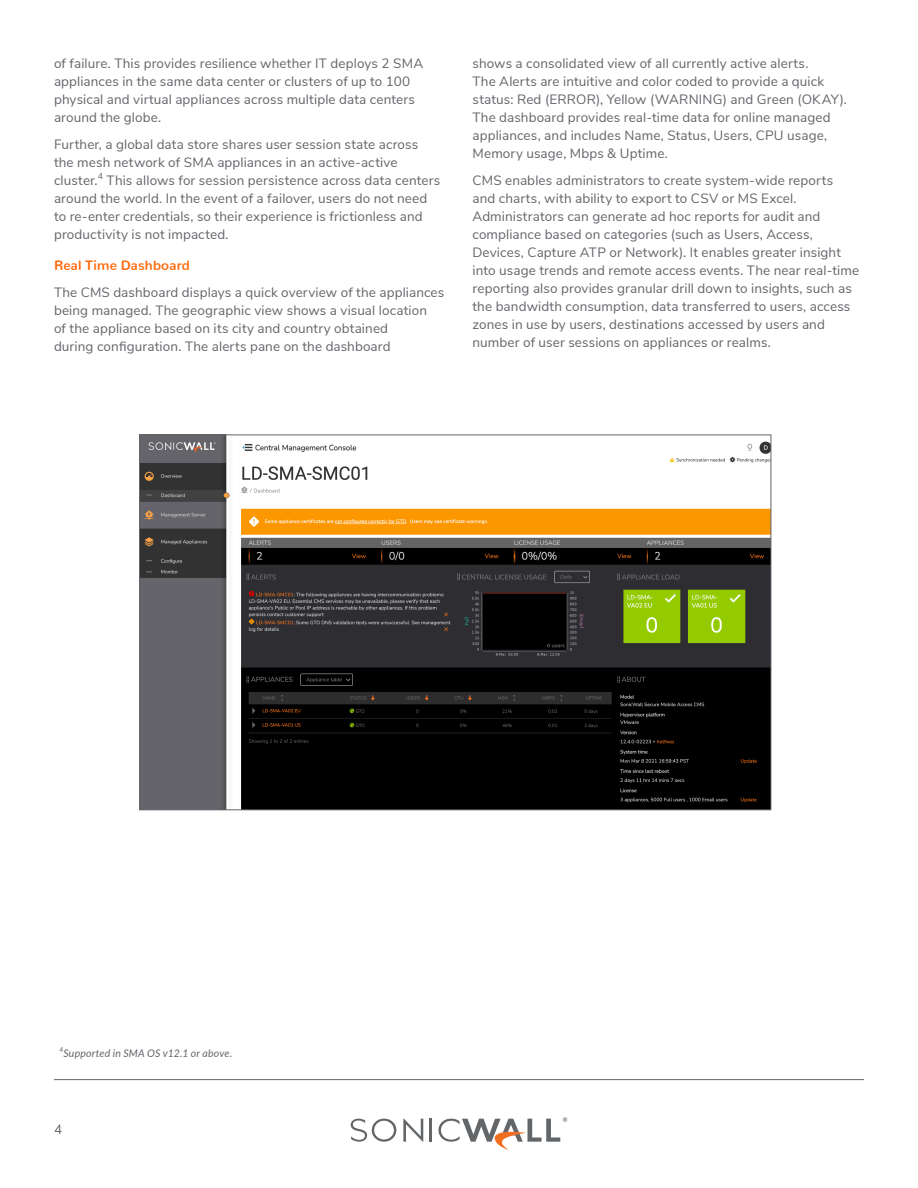
<style>
.page{position:relative;width:918px;height:1188px;background:#fff}
.page>*{position:absolute;margin:0;border:0;box-sizing:border-box;transform-origin:0 0}
.Body_Copy{font:13.5px/18px "Nunito Sans";letter-spacing:.01em;color:#63656a}
.Section_Heading_2_Su{font:700 13.5px "Nunito";letter-spacing:.01em;color:#ff6b0d}
.t1{font:italic 10.5px "Lato";letter-spacing:.02em;color:#63656a}
</style>
<div class="page">
<hr style="left:54px;top:1079px;width:810px;height:1px;background:#63656a">
<svg style="left:403px;top:1119px;width:20px;height:23px"></svg>
<hr style="left:429px;top:1119px;width:2px;height:23px;background:#636669">
<svg style="left:351px;top:1119px;width:45px;height:23px"></svg>
<svg style="left:439px;top:1118px;width:128px;height:32px"></svg>
<img style="left:141px;top:437px;width:628px;height:371px">
<p class="Body_Copy" style="left:54px;top:53px;width:371px">of failure. This provides resilience whether IT deploys 2 SMA appliances in the same data center or clusters of up to 100 physical and virtual appliances across multiple data centers around the globe.</p>
<p class="Body_Copy" style="left:54px;top:134px;width:388px">Further, a global data store shares user session state across the mesh network of SMA appliances in an active-active cluster.<sup>4</sup> This allows for session persistence across data centers around the world. In the event of a failover, users do not need to re-enter credentials, so their experience is frictionless and productivity is not impacted.</p>
<p class="Section_Heading_2_Su" style="left:54px;top:253px;width:137px">Real Time Dashboard</p>
<p class="Body_Copy" style="left:54px;top:283px;width:392px">The CMS dashboard displays a quick overview of the appliances being managed. The geographic view shows a visual location<br>of the appliance based on its city and country obtained<br>during configuration. The alerts pane on the dashboard</p>
<p class="Body_Copy" style="left:472px;top:53px;width:376px">shows a consolidated view of all currently active alerts.<br>The Alerts are intuitive and color coded to provide a quick status: Red (ERROR), Yellow (WARNING) and Green (OKAY).<br>The dashboard provides real-time data for online managed appliances, and includes Name, Status, Users, CPU usage, Memory usage, Mbps &amp; Uptime.</p>
<p class="Body_Copy" style="left:472px;top:170px;width:388px">CMS enables administrators to create system-wide reports and charts, with ability to export to CSV or MS Excel.<br>Administrators can generate ad hoc reports for audit and compliance based on categories (such as Users, Access, Devices, Capture ATP or Network). It enables greater insight into usage trends and remote access events. The near real-time reporting also provides granular drill down to insights, such as the bandwidth consumption, data transferred to users, access zones in use by users, destinations accessed by users and number of user sessions on appliances or realms.</p>
<p class="t1" style="left:59px;top:1045px;width:174px"><sup>4</sup>Supported in SMA OS v12.1 or above.</p>
<p class="Body_Copy" style="left:54px;top:1119px;width:10px">4</p>
</div>
